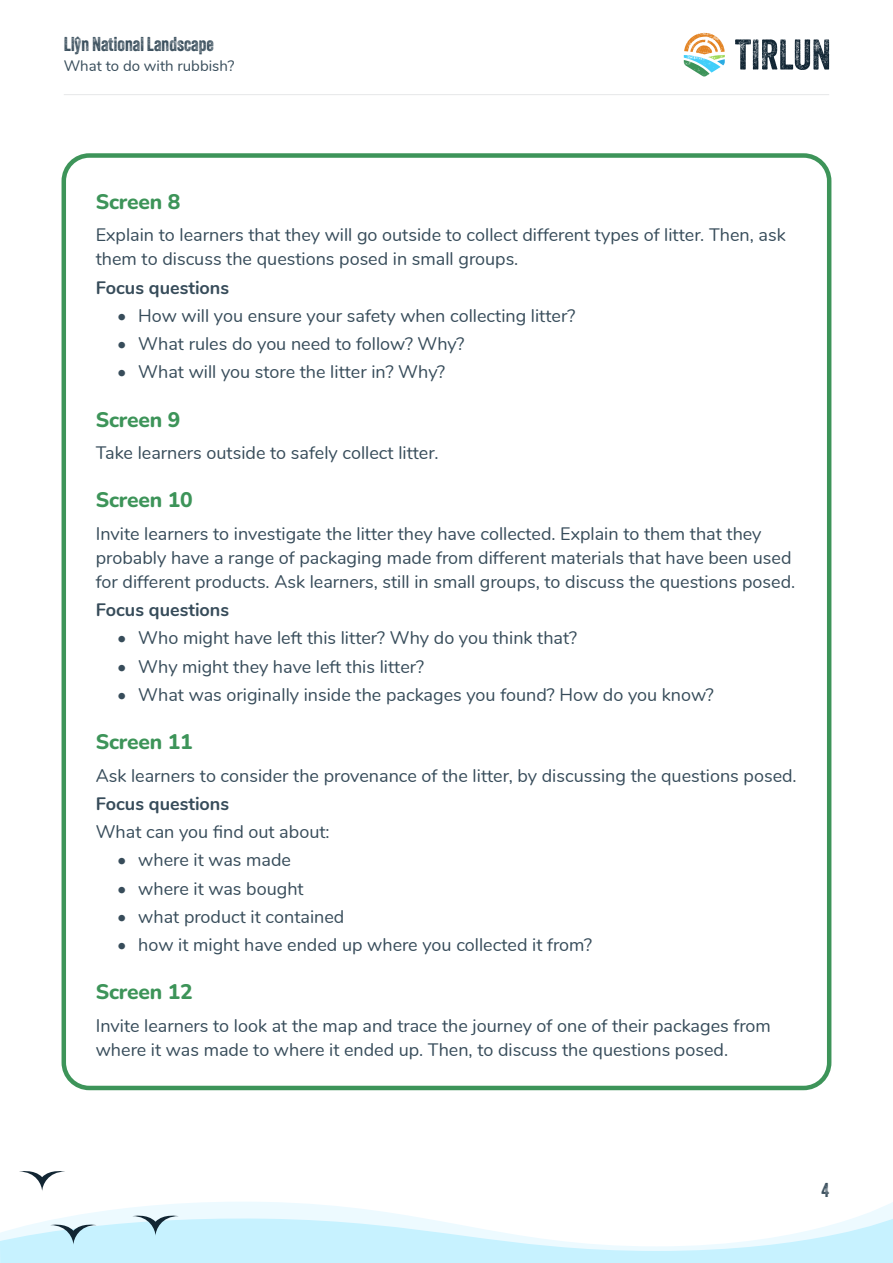
<style>
.page{position:relative;width:893px;height:1263px;background:#fff}
.page>*{position:absolute;margin:0;border:0;box-sizing:border-box;transform-origin:0 0}
.Page_section_heading{font:800 21px "Nunito";letter-spacing:-.01em;color:#3d9459}
.t1{font:19.5px "Veneer Two";color:#374c5a}
.Body_text{font:18px/24px "Nunito";color:#374c5a}
.Body_text-2{font:700 18px "Nunito";color:#374c5a}
.t2{font:15px "Nunito";color:#374c5a}
</style>
<div class="page">
<svg style="left:735px;top:39px;width:94px;height:31px"></svg>
<svg style="left:684px;top:33px;width:41px;height:44px"></svg>
<hr style="left:64px;top:94px;width:765px;height:1px;background:#e6e7e9">
<svg style="left:93px;top:1202px;width:800px;height:11px"></svg>
<svg style="left:19px;top:1171px;width:46px;height:20px"></svg>
<svg style="left:0;top:1213px;width:893px;height:50px"></svg>
<div style="left:62px;top:153px;width:769px;height:937px;border:4px solid #3d9459;border-radius:26px"></div>
<p class="t1" style="left:64px;top:32px;width:152px">Llŷn National Landscape</p>
<p class="t2" style="left:64px;top:54px;width:172px">What to do with rubbish?</p>
<p class="Page_section_heading" style="left:96px;top:186px;width:86px">Screen 8</p>
<p class="Body_text" style="left:96px;top:222px;width:691px">Explain to learners that they will go outside to collect different types of litter. Then, ask them to discuss the questions posed in small groups.</p>
<p class="Body_text-2" style="left:96px;top:274px;width:135px">Focus questions</p>
<p class="Body_text" style="left:117px;top:302px;width:460px">• How will you ensure your safety when collecting litter?</p>
<p class="Body_text" style="left:117px;top:331px;width:349px">• What rules do you need to follow? Why?</p>
<p class="Body_text" style="left:117px;top:359px;width:330px">• What will you store the litter in? Why?</p>
<p class="Page_section_heading" style="left:96px;top:404px;width:86px">Screen 9</p>
<p class="Body_text" style="left:96px;top:440px;width:344px">Take learners outside to safely collect litter.</p>
<p class="Page_section_heading" style="left:96px;top:485px;width:98px">Screen 10</p>
<p class="Body_text" style="left:96px;top:521px;width:701px">Invite learners to investigate the litter they have collected. Explain to them that they probably have a range of packaging made from different materials that have been used for different products. Ask learners, still in small groups, to discuss the questions posed.</p>
<p class="Body_text-2" style="left:96px;top:597px;width:135px">Focus questions</p>
<p class="Body_text" style="left:117px;top:625px;width:462px">• Who might have left this litter? Why do you think that?</p>
<p class="Body_text" style="left:117px;top:653px;width:309px">• Why might they have left this litter?</p>
<p class="Body_text" style="left:117px;top:682px;width:598px">• What was originally inside the packages you found? How do you know?</p>
<p class="Page_section_heading" style="left:96px;top:727px;width:98px">Screen 11</p>
<p class="Body_text" style="left:96px;top:762px;width:702px">Ask learners to consider the provenance of the litter, by discussing the questions posed.</p>
<p class="Body_text-2" style="left:96px;top:790px;width:135px">Focus questions</p>
<p class="Body_text" style="left:96px;top:819px;width:235px">What can you find out about:</p>
<p class="Body_text" style="left:117px;top:847px;width:176px">• where it was made</p>
<p class="Body_text" style="left:117px;top:875px;width:188px">• where it was bought</p>
<p class="Body_text" style="left:117px;top:904px;width:229px">• what product it contained</p>
<p class="Body_text" style="left:117px;top:932px;width:477px">• how it might have ended up where you collected it from?</p>
<p class="Page_section_heading" style="left:96px;top:977px;width:98px">Screen 12</p>
<p class="Body_text" style="left:96px;top:1013px;width:677px">Invite learners to look at the map and trace the journey of one of their packages from where it was made to where it ended up. Then, to discuss the questions posed.</p>
<p class="t1" style="left:821px;top:1178px;width:9px">4</p>
</div>
